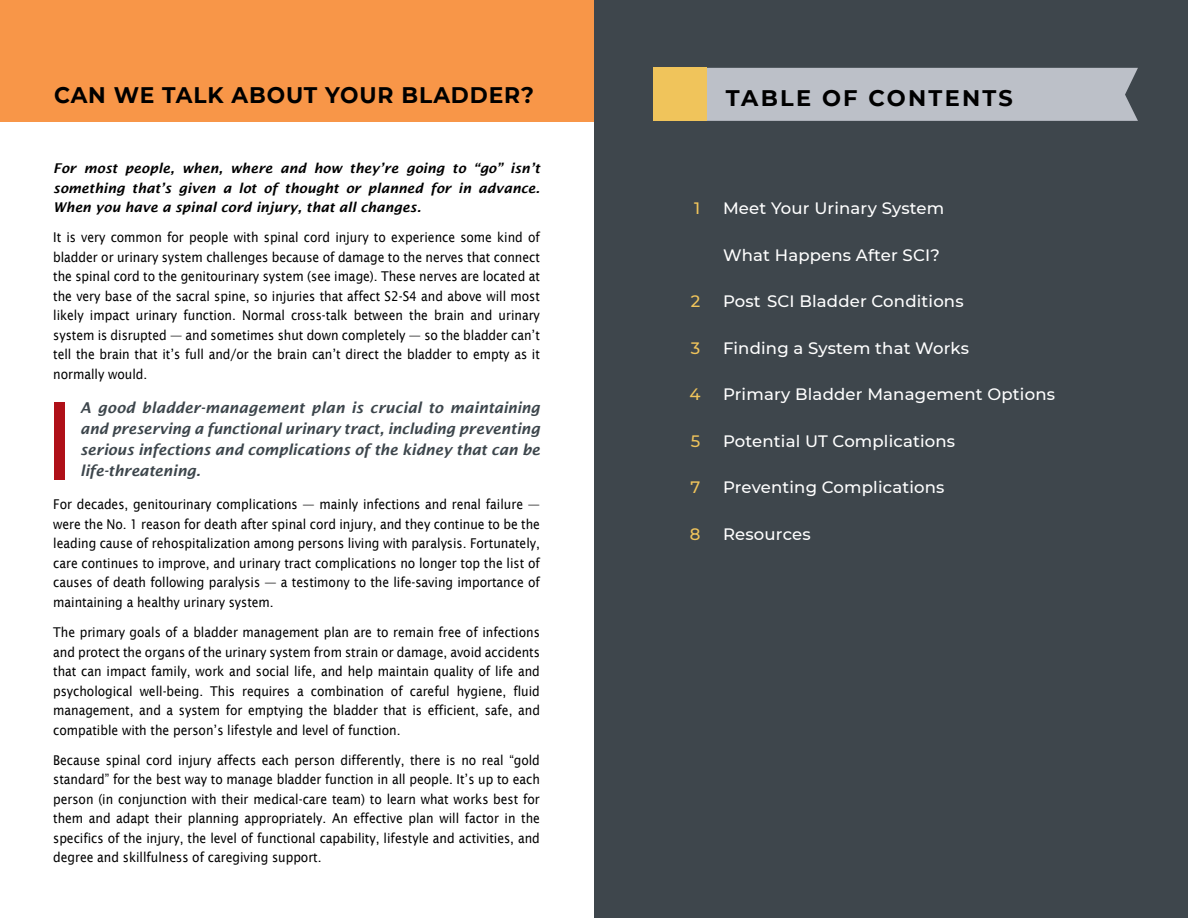
<style>
.page{position:relative;width:1188px;height:918px;background:#fff}
.page>*{position:absolute;margin:0;border:0;box-sizing:border-box;transform-origin:0 0}
.t1{font:700 22.5px "Ttklpx Montserrat";letter-spacing:.04em;color:#000}
.t2{font:700 22.5px "Ttklpx Montserrat";letter-spacing:.1em;color:#000}
.t3{font:500 16.5px "Bmffml Montserrat";letter-spacing:.01em;color:#fff}
.t4{font:500 16.5px "Mbsgtb Montserrat";letter-spacing:.01em;color:#fff}
.t5{font:500 16.5px "Bmffml Montserrat";color:#f0c45b}
.t6{font:italic 600 15px/21px "Ylpmtl Lucida Sans";letter-spacing:-.01em;color:#3d464c;text-align:justify}
.t7{font:13.5px/19.5px "Jxbghk Lucida Sans";letter-spacing:-.005em;color:#000;text-align:justify;scale:.9 1}
.t8{font:italic 600 13.5px/19.5px "Ylpmtl Lucida Sans";letter-spacing:-.005em;color:#000;text-align:justify}
</style>
<div class="page">
<div style="left:594px;top:0;width:594px;height:918px;background:#3e464c"></div>
<div style="left:54px;top:402px;width:11px;height:78px;background:#af1018"></div>
<div style="left:0;top:0;width:594px;height:122px;background:#f89648"></div>
<div style="left:706px;top:68px;width:432px;height:53px;background:#bcc0c8"></div>
<div style="left:653px;top:68px;width:53px;height:53px;background:#f0c45b"></div>
<h2 class="t1" style="left:54px;top:79px;width:481px">CAN WE TALK ABOUT YOUR BLADDER?</h2>
<p class="t8" style="left:53px;top:158px;width:488px">For most people, when, where and how they’re going to “go” isn’t something that’s given a lot of thought or planned for in advance.<br>When you have a spinal cord injury, that all changes.</p>
<p class="t7" style="left:53px;top:228px;width:542px">It is very common for people with spinal cord injury to experience some kind of bladder or urinary system challenges because of damage to the nerves that connect the spinal cord to the genitourinary system (see image). These nerves are located at the very base of the sacral spine, so injuries that affect S2-S4 and above will most likely impact urinary function. Normal cross-talk between the brain and urinary system is disrupted — and sometimes shut down completely — so the bladder can’t tell the brain that it’s full and/or the brain can’t direct the bladder to empty as it normally would.</p>
<p class="t6" style="left:80px;top:397px;width:461px">A good bladder-management plan is crucial to maintaining and preserving a functional urinary tract, including preventing serious infections and complications of the kidney that can be life-threatening.</p>
<p class="t7" style="left:53px;top:495px;width:542px">For decades, genitourinary complications — mainly infections and renal failure — were the No. 1 reason for death after spinal cord injury, and they continue to be the leading cause of rehospitalization among persons living with paralysis. Fortunately, care continues to improve, and urinary tract complications no longer top the list of causes of death following paralysis — a testimony to the life-saving importance of maintaining a healthy urinary system.</p>
<p class="t7" style="left:53px;top:622px;width:542px">The primary goals of a bladder management plan are to remain free of infections and protect the organs of the urinary system from strain or damage, avoid accidents that can impact family, work and social life, and help maintain quality of life and psychological well-being. This requires a combination of careful hygiene, fluid management, and a system for emptying the bladder that is efficient, safe, and compatible with the person’s lifestyle and level of function.</p>
<p class="t7" style="left:53px;top:750px;width:542px">Because spinal cord injury affects each person differently, there is no real “gold standard” for the best way to manage bladder function in all people. It’s up to each person (in conjunction with their medical-care team) to learn what works best for them and adapt their planning appropriately. An effective plan will factor in the specifics of the injury, the level of functional capability, lifestyle and activities, and degree and skillfulness of caregiving support.</p>
<h2 class="t2" style="left:726px;top:82px;width:289px">TABLE OF CONTENTS</h2>
<p class="t5" style="left:694px;top:197px;width:8px">1</p>
<p class="t3" style="left:723px;top:197px;width:223px">Meet Your Urinary System</p>
<p class="t4" style="left:723px;top:244px;width:218px">What Happens After SCI?</p>
<p class="t5" style="left:691px;top:290px;width:11px">2</p>
<p class="t4" style="left:723px;top:290px;width:242px">Post SCI Bladder Conditions</p>
<p class="t5" style="left:691px;top:337px;width:11px">3</p>
<p class="t3" style="left:723px;top:337px;width:247px">Finding a System that Works</p>
<p class="t5" style="left:689px;top:383px;width:13px">4</p>
<p class="t3" style="left:723px;top:383px;width:333px">Primary Bladder Management Options</p>
<p class="t5" style="left:691px;top:430px;width:11px">5</p>
<p class="t3" style="left:723px;top:430px;width:234px">Potential UT Complications</p>
<p class="t5" style="left:691px;top:476px;width:11px">7</p>
<p class="t3" style="left:723px;top:476px;width:223px">Preventing Complications</p>
<p class="t5" style="left:690px;top:522px;width:12px">8</p>
<p class="t3" style="left:723px;top:522px;width:89px">Resources</p>
</div>
